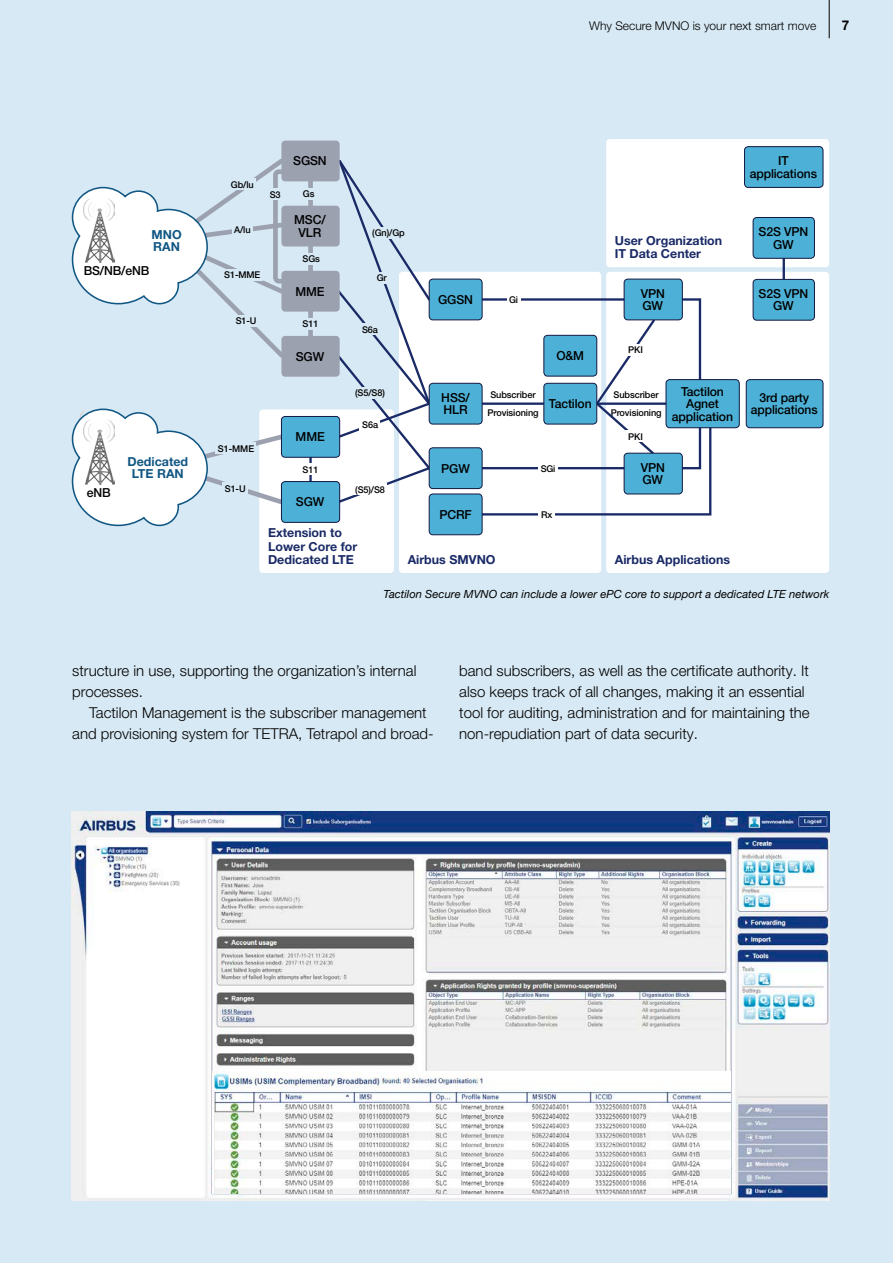
<style>
.page{position:relative;width:893px;height:1263px;background:#d7e9f4}
.page>*{position:absolute;margin:0;border:0;box-sizing:border-box;transform-origin:0 0}
.Leipis_Helvetica_sis{font:300 15px/21px "Helvetica Neue LT Pro";color:#000}
.Leipis_Helvetica{font:300 15px/21px "Helvetica Neue LT Pro";color:#000}
.t1{font:700 13.5px "Helvetica Neue LT Pro";color:#000}
.t2{font:500 12.45px/12.5px "Helvetica Neue LT Pro";letter-spacing:-.01em;color:#000;text-align:center}
.t3{font:700 12.45px/13.4px "Helvetica Neue LT Pro";color:#192a66}
.t4{font:700 12.45px/12.5px "Helvetica Neue LT Pro";color:#115784}
.t5{font:300 12px "Helvetica Neue LT Pro";color:#000}
.Alaviite{font:italic 11.25px "Helvetica Neue LT Pro";color:#000}
.t6{font:500 9.3px "Helvetica Neue LT Pro";letter-spacing:-.01em;color:#000}
</style>
<div class="page">
<div style="left:259px;top:409px;width:135px;height:164px;background:#fff;border-radius:4px"></div>
<div style="left:399px;top:272px;width:202px;height:301px;background:#fff;border-radius:4px"></div>
<div style="left:606px;top:272px;width:223px;height:301px;background:#fff;border-radius:4px"></div>
<div style="left:606px;top:139px;width:223px;height:128px;background:#fff;border-radius:4px"></div>
<svg style="left:335px;top:160px;width:97px;height:345px"></svg>
<div style="left:353px;top:388px;width:34px;height:11px;background:#d7e9f4"></div>
<div style="left:359px;top:420px;width:21px;height:11px;background:#fff"></div>
<div style="left:353px;top:484px;width:34px;height:11px;background:#fff"></div>
<div style="left:370px;top:228px;width:37px;height:11px;background:#d7e9f4"></div>
<div style="left:360px;top:324px;width:20px;height:11px;background:#d7e9f4"></div>
<div style="left:374px;top:273px;width:15px;height:11px;background:#d7e9f4"></div>
<div style="left:429px;top:279px;width:53px;height:41px;background:#4db1d7;border-radius:4px"></div>
<div style="left:429px;top:279px;width:53px;height:41px;border:1px solid #121742;border-radius:4px"></div>
<div style="left:429px;top:383px;width:53px;height:41px;background:#4db1d7;border-radius:4px"></div>
<div style="left:429px;top:383px;width:53px;height:41px;border:1px solid #121742;border-radius:4px"></div>
<div style="left:666px;top:380px;width:73px;height:48px;background:#4db1d7;border-radius:4px"></div>
<div style="left:666px;top:379px;width:73px;height:49px;border:1px solid #121742;border-radius:4px"></div>
<div style="left:746px;top:380px;width:77px;height:48px;background:#4db1d7;border-radius:4px"></div>
<div style="left:746px;top:379px;width:77px;height:49px;border:1px solid #121742;border-radius:4px"></div>
<div style="left:744px;top:147px;width:79px;height:40px;background:#4db1d7;border-radius:4px"></div>
<div style="left:744px;top:146px;width:79px;height:42px;border:1px solid #121742;border-radius:4px"></div>
<div style="left:429px;top:448px;width:53px;height:41px;background:#4db1d7;border-radius:4px"></div>
<div style="left:429px;top:448px;width:53px;height:41px;border:1px solid #121742;border-radius:4px"></div>
<div style="left:429px;top:494px;width:53px;height:41px;background:#4db1d7;border-radius:4px"></div>
<div style="left:429px;top:494px;width:53px;height:41px;border:1px solid #121742;border-radius:4px"></div>
<svg style="left:71px;top:159px;width:219px;height:199px"></svg>
<img style="left:84px;top:198px;width:30px;height:64px">
<div style="left:229px;top:179px;width:27px;height:11px;background:#d7e9f4"></div>
<div style="left:232px;top:224px;width:21px;height:11px;background:#d7e9f4"></div>
<div style="left:268px;top:189px;width:15px;height:11px;background:#d7e9f4"></div>
<div style="left:222px;top:270px;width:41px;height:11px;background:#d7e9f4"></div>
<div style="left:234px;top:315px;width:25px;height:11px;background:#d7e9f4"></div>
<div style="left:308px;top:177px;width:5px;height:180px;background:#9ca1b0"></div>
<hr style="left:309px;top:439px;width:3px;height:63px;background:#192a66">
<hr style="left:783px;top:237px;width:2px;height:63px;background:#192a66">
<div style="left:300px;top:318px;width:21px;height:11px;background:#d7e9f4"></div>
<div style="left:300px;top:253px;width:22px;height:11px;background:#d7e9f4"></div>
<div style="left:300px;top:188px;width:17px;height:11px;background:#d7e9f4"></div>
<div style="left:281px;top:141px;width:59px;height:40px;background:#9ca1b0;border-radius:4px"></div>
<div style="left:281px;top:206px;width:59px;height:40px;background:#9ca1b0;border-radius:4px"></div>
<div style="left:281px;top:271px;width:59px;height:41px;background:#9ca1b0;border-radius:4px"></div>
<div style="left:281px;top:336px;width:59px;height:41px;background:#9ca1b0;border-radius:4px"></div>
<svg style="left:71px;top:408px;width:216px;height:119px"></svg>
<img style="left:84px;top:420px;width:30px;height:64px">
<div style="left:215px;top:443px;width:41px;height:11px;background:#d7e9f4"></div>
<div style="left:223px;top:483px;width:25px;height:11px;background:#d7e9f4"></div>
<div style="left:300px;top:464px;width:21px;height:11px;background:#fff"></div>
<div style="left:281px;top:416px;width:59px;height:41px;background:#4db1d7;border-radius:4px"></div>
<div style="left:281px;top:416px;width:59px;height:41px;border:1px solid #121742;border-radius:4px"></div>
<div style="left:753px;top:217px;width:61px;height:41px;background:#4db1d7;border-radius:4px"></div>
<div style="left:753px;top:217px;width:62px;height:41px;border:1px solid #121742;border-radius:4px"></div>
<div style="left:281px;top:482px;width:59px;height:40px;background:#4db1d7;border-radius:4px"></div>
<div style="left:281px;top:481px;width:59px;height:42px;border:1px solid #121742;border-radius:4px"></div>
<div style="left:753px;top:279px;width:61px;height:41px;background:#4db1d7;border-radius:4px"></div>
<div style="left:753px;top:279px;width:62px;height:41px;border:1px solid #121742;border-radius:4px"></div>
<svg style="left:474px;top:297px;width:239px;height:220px"></svg>
<div style="left:626px;top:431px;width:19px;height:11px;background:#fff"></div>
<div style="left:626px;top:344px;width:19px;height:11px;background:#fff"></div>
<div style="left:624px;top:279px;width:58px;height:41px;background:#4db1d7;border-radius:4px"></div>
<div style="left:624px;top:279px;width:58px;height:41px;border:1px solid #121742;border-radius:4px"></div>
<div style="left:624px;top:453px;width:58px;height:41px;background:#4db1d7;border-radius:4px"></div>
<div style="left:624px;top:453px;width:58px;height:41px;border:1px solid #121742;border-radius:4px"></div>
<div style="left:544px;top:383px;width:53px;height:41px;background:#4db1d7;border-radius:4px"></div>
<div style="left:544px;top:383px;width:53px;height:41px;border:1px solid #121742;border-radius:4px"></div>
<img style="left:71px;top:811px;width:758px;height:390px">
<img style="left:212px;top:1071px;width:518px;height:122px">
<hr style="left:829px;top:0;width:1px;height:38px;background:#000">
<p class="t5" style="left:589px;top:18px;width:229px">Why Secure MVNO is your next smart move</p>
<p class="t1" style="left:842px;top:16px;width:9px">7</p>
<p class="t4" style="left:152px;top:227px;width:32px">MNO<br>RAN</p>
<p class="t6" style="left:231px;top:179px;width:24px">Gb/lu</p>
<p class="t6" style="left:234px;top:224px;width:18px">A/lu</p>
<p class="t6" style="left:270px;top:189px;width:12px">S3</p>
<p class="t2" style="left:293px;top:155px;width:35px">SGSN</p>
<p class="t6" style="left:303px;top:188px;width:13px">Gs</p>
<p class="t2" style="left:294px;top:213px;width:33px">MSC/<br>VLR</p>
<p class="t6" style="left:303px;top:253px;width:19px">SGs</p>
<p class="t6" style="left:372px;top:228px;width:34px">(Gn)/Gp</p>
<p class="t3" style="left:615px;top:234px;width:109px">User Organization<br>IT Data Center</p>
<p class="t2" style="left:750px;top:154px;width:69px">IT applications</p>
<p class="t2" style="left:758px;top:225px;width:51px">S2S VPN<br>GW</p>
<p class="t2" style="left:84px;top:264px;width:67px">BS/NB/eNB</p>
<p class="t6" style="left:224px;top:270px;width:38px">S1-MME</p>
<p class="t6" style="left:236px;top:315px;width:22px">S1-U</p>
<p class="t6" style="left:303px;top:318px;width:17px">S11</p>
<p class="t2" style="left:295px;top:285px;width:31px">MME</p>
<p class="t6" style="left:377px;top:273px;width:12px">Gr</p>
<p class="t6" style="left:362px;top:324px;width:17px">S6a</p>
<p class="t2" style="left:438px;top:293px;width:36px">GGSN</p>
<p class="t6" style="left:509px;top:294px;width:11px">Gi</p>
<p class="t2" style="left:641px;top:287px;width:26px;text-align:left">VPN<br>GW</p>
<p class="t2" style="left:758px;top:287px;width:51px">S2S VPN<br>GW</p>
<p class="t2" style="left:296px;top:350px;width:30px">SGW</p>
<p class="t2" style="left:556px;top:349px;width:29px">O&amp;M</p>
<p class="t6" style="left:628px;top:344px;width:16px">PKI</p>
<p class="t6" style="left:355px;top:387px;width:31px">(S5/S8)</p>
<p class="t6" style="left:362px;top:419px;width:17px">S6a</p>
<p class="t2" style="left:441px;top:391px;width:30px;text-align:left">HSS/<br>HLR</p>
<p class="t2" style="left:672px;top:385px;width:63px">Tactilon<br>Agnet application</p>
<p class="t2" style="left:751px;top:391px;width:68px">3rd party applications</p>
<p class="t6" style="left:490px;top:389px;width:47px">Subscriber</p>
<p class="t6" style="left:614px;top:389px;width:47px">Subscriber</p>
<p class="t6" style="left:487px;top:407px;width:53px">Provisioning</p>
<p class="t6" style="left:611px;top:407px;width:52px">Provisioning</p>
<p class="t2" style="left:549px;top:397px;width:44px">Tactilon</p>
<p class="t2" style="left:296px;top:430px;width:31px">MME</p>
<p class="t6" style="left:628px;top:431px;width:16px">PKI</p>
<p class="t2" style="left:87px;top:486px;width:25px">eNB</p>
<p class="t4" style="left:128px;top:454px;width:62px;text-align:center">Dedicated<br>LTE RAN</p>
<p class="t6" style="left:218px;top:443px;width:38px">S1-MME</p>
<p class="t6" style="left:225px;top:483px;width:22px">S1-U</p>
<p class="t6" style="left:303px;top:464px;width:17px">S11</p>
<p class="t2" style="left:296px;top:496px;width:30px">SGW</p>
<p class="t6" style="left:355px;top:484px;width:31px">(S5)/S8</p>
<p class="t2" style="left:441px;top:462px;width:30px">PGW</p>
<p class="t2" style="left:439px;top:508px;width:34px">PCRF</p>
<p class="t6" style="left:541px;top:463px;width:16px">SGi</p>
<p class="t6" style="left:541px;top:509px;width:13px">Rx</p>
<p class="t2" style="left:641px;top:461px;width:26px;text-align:left">VPN<br>GW</p>
<p class="t3" style="left:268px;top:526px;width:91px">Extension to<br>Lower Core for<br>Dedicated LTE</p>
<p class="t3" style="left:408px;top:553px;width:89px">Airbus SMVNO</p>
<p class="t3" style="left:615px;top:553px;width:117px">Airbus Applications</p>
<p class="Alaviite" style="left:384px;top:587px;width:447px">Tactilon Secure MVNO can include a lower ePC core to support a dedicated LTE network</p>
<p class="Leipis_Helvetica" style="left:72px;top:660px;width:346px">structure in use, supporting the organization’s internal processes.</p>
<p class="Leipis_Helvetica_sis" style="left:72px;top:702px;width:363px;text-indent:17px">Tactilon Management is the subscriber management and provisioning system for TETRA, Tetrapol and broad-</p>
<p class="Leipis_Helvetica_sis" style="left:459px;top:660px;width:352px">band subscribers, as well as the certificate authority. It also keeps track of all changes, making it an essential tool for auditing, administration and for maintaining the non-repudiation part of data security.</p>
</div>
